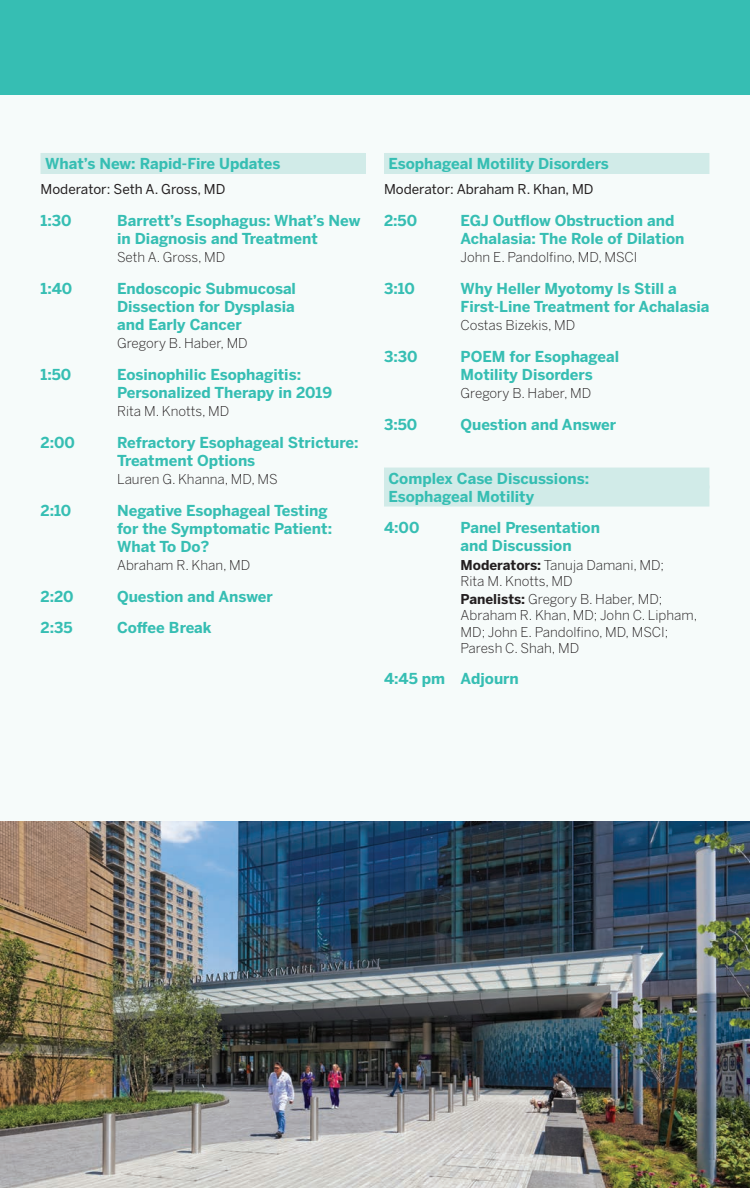
<style>
.page{position:relative;width:750px;height:1188px;background:#fff}
.page>*{position:absolute;margin:0;border:0;box-sizing:border-box;transform-origin:0 0}
.Agenda_Course{font:700 15px/18px "Benton Sans";color:#36beb3}
.Agenda_SuperHead{font:700 15px "Benton Sans";color:#36beb3}
.Agenda_Speaker{font:300 13.5px/16.2px "Benton Sans";color:#231f20}
.Moderator{font:13.5px "Benton Sans";color:#231f20}
.s1{font-weight:700}
</style>
<div class="page">
<div style="left:0;top:94px;width:749px;height:728px;background:#f6fbfa"></div>
<div style="left:0;top:0;width:749px;height:94px;background:#36beb3"></div>
<div style="left:40px;top:153px;width:326px;height:21px;background:#d1ebe8"></div>
<div style="left:384px;top:153px;width:325px;height:21px;background:#d1ebe8"></div>
<div style="left:384px;top:468px;width:325px;height:21px;background:#d1ebe8"></div>
<div style="left:384px;top:486px;width:325px;height:21px;background:#d1ebe8"></div>
<img style="left:0;top:822px;width:749px;height:366px">
<p class="Agenda_SuperHead" style="left:45px;top:154px;width:237px">What’s New: Rapid-Fire Updates</p>
<p class="Moderator" style="left:40px;top:181px;width:186px">Moderator: Seth A. Gross, MD</p>
<p class="Agenda_Course" style="left:40px;top:212px;width:33px">1:30</p>
<p class="Agenda_Course" style="left:117px;top:212px;width:244px">Barrett’s Esophagus: What’s New in Diagnosis and Treatment</p>
<p class="Agenda_Speaker" style="left:117px;top:249px;width:110px">Seth A. Gross, MD</p>
<p class="Agenda_Course" style="left:40px;top:280px;width:33px">1:40</p>
<p class="Agenda_Course" style="left:117px;top:280px;width:180px;text-align:justify">Endoscopic Submucosal Dissection for Dysplasia and Early Cancer</p>
<p class="Agenda_Speaker" style="left:117px;top:335px;width:132px">Gregory B. Haber, MD</p>
<p class="Agenda_Course" style="left:40px;top:365px;width:32px">1:50</p>
<p class="Agenda_Course" style="left:117px;top:365px;width:216px">Eosinophilic Esophagitis:<br>Personalized Therapy in 2019</p>
<p class="Agenda_Speaker" style="left:117px;top:403px;width:114px">Rita M. Knotts, MD</p>
<p class="Agenda_Course" style="left:40px;top:433px;width:36px">2:00</p>
<p class="Agenda_Course" style="left:117px;top:433px;width:243px">Refractory Esophageal Stricture:<br>Treatment Options</p>
<p class="Agenda_Speaker" style="left:117px;top:471px;width:162px">Lauren G. Khanna, MD, MS</p>
<p class="Agenda_Course" style="left:40px;top:501px;width:32px">2:10</p>
<p class="Agenda_Course" style="left:117px;top:501px;width:216px">Negative Esophageal Testing for the Symptomatic Patient:<br>What To Do?</p>
<p class="Agenda_Speaker" style="left:117px;top:557px;width:135px">Abraham R. Khan, MD</p>
<p class="Agenda_Course" style="left:40px;top:587px;width:35px">2:20</p>
<p class="Agenda_Course" style="left:117px;top:587px;width:157px">Question and Answer</p>
<p class="Agenda_Course" style="left:40px;top:619px;width:34px">2:35</p>
<p class="Agenda_Course" style="left:117px;top:619px;width:96px">Coffee Break</p>
<p class="Agenda_SuperHead" style="left:388px;top:154px;width:222px">Esophageal Motility Disorders</p>
<p class="Moderator" style="left:384px;top:181px;width:211px">Moderator: Abraham R. Khan, MD</p>
<p class="Agenda_Course" style="left:384px;top:212px;width:35px">2:50</p>
<p class="Agenda_Course" style="left:460px;top:212px;width:225px">EGJ Outflow Obstruction and<br>Achalasia: The Role of Dilation</p>
<p class="Agenda_Speaker" style="left:460px;top:249px;width:178px">John E. Pandolfino, MD, MSCI</p>
<p class="Agenda_Course" style="left:384px;top:280px;width:32px">3:10</p>
<p class="Agenda_Course" style="left:460px;top:280px;width:250px">Why Heller Myotomy Is Still a<br>First-Line Treatment for Achalasia</p>
<p class="Agenda_Speaker" style="left:460px;top:317px;width:116px">Costas Bizekis, MD</p>
<p class="Agenda_Course" style="left:384px;top:347px;width:35px">3:30</p>
<p class="Agenda_Course" style="left:460px;top:347px;width:160px">POEM for Esophageal<br>Motility Disorders</p>
<p class="Agenda_Speaker" style="left:460px;top:385px;width:132px">Gregory B. Haber, MD</p>
<p class="Agenda_Course" style="left:384px;top:415px;width:35px">3:50</p>
<p class="Agenda_Course" style="left:460px;top:415px;width:157px">Question and Answer</p>
<p class="Agenda_SuperHead" style="left:388px;top:469px;width:202px">Complex Case Discussions:</p>
<p class="Agenda_SuperHead" style="left:388px;top:487px;width:147px">Esophageal Motility</p>
<p class="Agenda_Course" style="left:384px;top:519px;width:37px">4:00</p>
<p class="Agenda_Course" style="left:460px;top:519px;width:141px">Panel Presentation and Discussion</p>
<p class="Agenda_Speaker" style="left:460px;top:557px;width:205px"><span class="s1">Moderators:</span> Tanuja Damani, MD;<br>Rita M. Knotts, MD</p>
<p class="Agenda_Speaker" style="left:460px;top:591px;width:238px"><span class="s1">Panelists:</span> Gregory B. Haber, MD;<br>Abraham R. Khan, MD; John C. Lipham,<br>MD; John E. Pandolfino, MD, MSCI;<br>Paresh C. Shah, MD</p>
<p class="Agenda_Course" style="left:384px;top:670px;width:136px">4:45 pm Adjourn</p>
</div>
